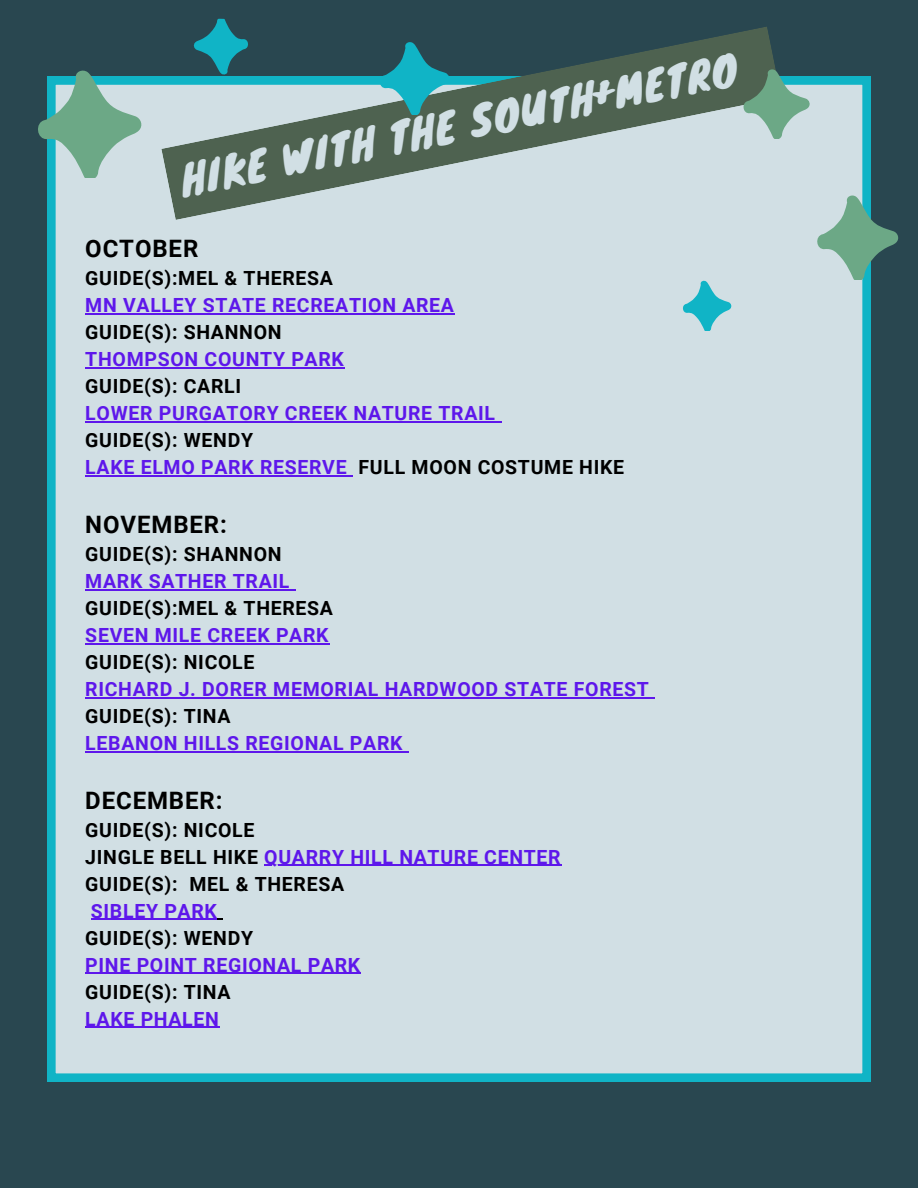
<style>
.page{position:relative;width:918px;height:1188px;background:#294750}
.page>*{position:absolute;margin:0;border:0;box-sizing:border-box;transform-origin:0 0}
.t1{font:40.2px "Knewave";color:#d1dfe4}
.t2{font:700 24px "Roboto";letter-spacing:.035em;color:#000}
.t3{font:700 19.5px/27px "Roboto";letter-spacing:.035em;color:#000}
.t4{font:700 19.5px "Roboto";letter-spacing:.035em;color:#5e17eb}
.s1{color:#5e17eb}
</style>
<div class="page">
<div style="left:48px;top:77px;width:822px;height:1004px;background:#d1dfe4"></div>
<svg style="left:38px;top:70px;width:111px;height:108px;background:#7db1a8"></svg>
<svg style="left:815px;top:193px;width:84px;height:87px"></svg>
<svg style="left:681px;top:279px;width:54px;height:52px;background:#85ced8"></svg>
<svg style="left:161px;top:27px;width:620px;height:193px"></svg>
<svg style="left:741px;top:67px;width:73px;height:71px;background:#7faa9d"></svg>
<svg style="left:378px;top:40px;width:76px;height:74px"></svg>
<svg style="left:189px;top:18px;width:61px;height:59px"></svg>
<hr style="left:85px;top:314px;width:370px;height:1px;background:#5e17eb">
<hr style="left:85px;top:368px;width:260px;height:1px;background:#5e17eb">
<hr style="left:85px;top:422px;width:411px;height:1px;background:#5e17eb">
<hr style="left:85px;top:476px;width:262px;height:1px;background:#5e17eb">
<hr style="left:85px;top:589px;width:205px;height:1px;background:#5e17eb">
<hr style="left:85px;top:643px;width:244px;height:1px;background:#5e17eb">
<hr style="left:85px;top:697px;width:565px;height:1px;background:#5e17eb">
<hr style="left:85px;top:751px;width:318px;height:1px;background:#5e17eb">
<hr style="left:264px;top:865px;width:297px;height:1px;background:#5e17eb">
<hr style="left:91px;top:919px;width:127px;height:1px;background:#5e17eb">
<hr style="left:85px;top:973px;width:276px;height:1px;background:#5e17eb">
<hr style="left:85px;top:1027px;width:135px;height:1px;background:#5e17eb">
<p class="t1" style="left:175px;top:147px;width:568px;rotate:-11deg">HIKE WITH THE SOUTH+METRO</p>
<p class="t2" style="left:85px;top:235px;width:114px">OCTOBER</p>
<p class="t3" style="left:85px;top:265px;width:249px">GUIDE(S):MEL &amp; THERESA</p>
<p class="t4" style="left:85px;top:294px;width:370px">MN VALLEY STATE RECREATION AREA</p>
<p class="t3" style="left:85px;top:319px;width:198px">GUIDE(S): SHANNON</p>
<p class="t4" style="left:85px;top:348px;width:260px">THOMPSON COUNTY PARK</p>
<p class="t3" style="left:85px;top:373px;width:157px">GUIDE(S): CARLI</p>
<p class="t4" style="left:85px;top:402px;width:411px">LOWER PURGATORY CREEK NATURE TRAIL</p>
<p class="t3" style="left:85px;top:427px;width:540px">GUIDE(S): WENDY<br><span class="s1">LAKE ELMO PARK RESERVE</span> FULL MOON COSTUME HIKE</p>
<p class="t2" style="left:85px;top:511px;width:143px">NOVEMBER:</p>
<p class="t3" style="left:85px;top:541px;width:198px">GUIDE(S): SHANNON</p>
<p class="t4" style="left:85px;top:570px;width:206px">MARK SATHER TRAIL</p>
<p class="t3" style="left:85px;top:595px;width:249px">GUIDE(S):MEL &amp; THERESA</p>
<p class="t4" style="left:85px;top:624px;width:245px">SEVEN MILE CREEK PARK</p>
<p class="t3" style="left:85px;top:649px;width:171px">GUIDE(S): NICOLE</p>
<p class="t4" style="left:85px;top:678px;width:565px">RICHARD J. DORER MEMORIAL HARDWOOD STATE FOREST</p>
<p class="t3" style="left:85px;top:703px;width:147px">GUIDE(S): TINA</p>
<p class="t4" style="left:85px;top:732px;width:319px">LEBANON HILLS REGIONAL PARK</p>
<p class="t2" style="left:85px;top:786px;width:139px">DECEMBER:</p>
<p class="t3" style="left:85px;top:816px;width:477px">GUIDE(S): NICOLE<br>JINGLE BELL HIKE <span class="s1">QUARRY HILL NATURE CENTER<br></span>GUIDE(S): MEL &amp; THERESA</p>
<p class="t4" style="left:91px;top:900px;width:128px">SIBLEY PARK</p>
<p class="t3" style="left:85px;top:924px;width:169px">GUIDE(S): WENDY</p>
<p class="t4" style="left:85px;top:954px;width:276px">PINE POINT REGIONAL PARK</p>
<p class="t3" style="left:85px;top:978px;width:147px">GUIDE(S): TINA</p>
<p class="t4" style="left:85px;top:1008px;width:135px">LAKE PHALEN</p>
</div>
